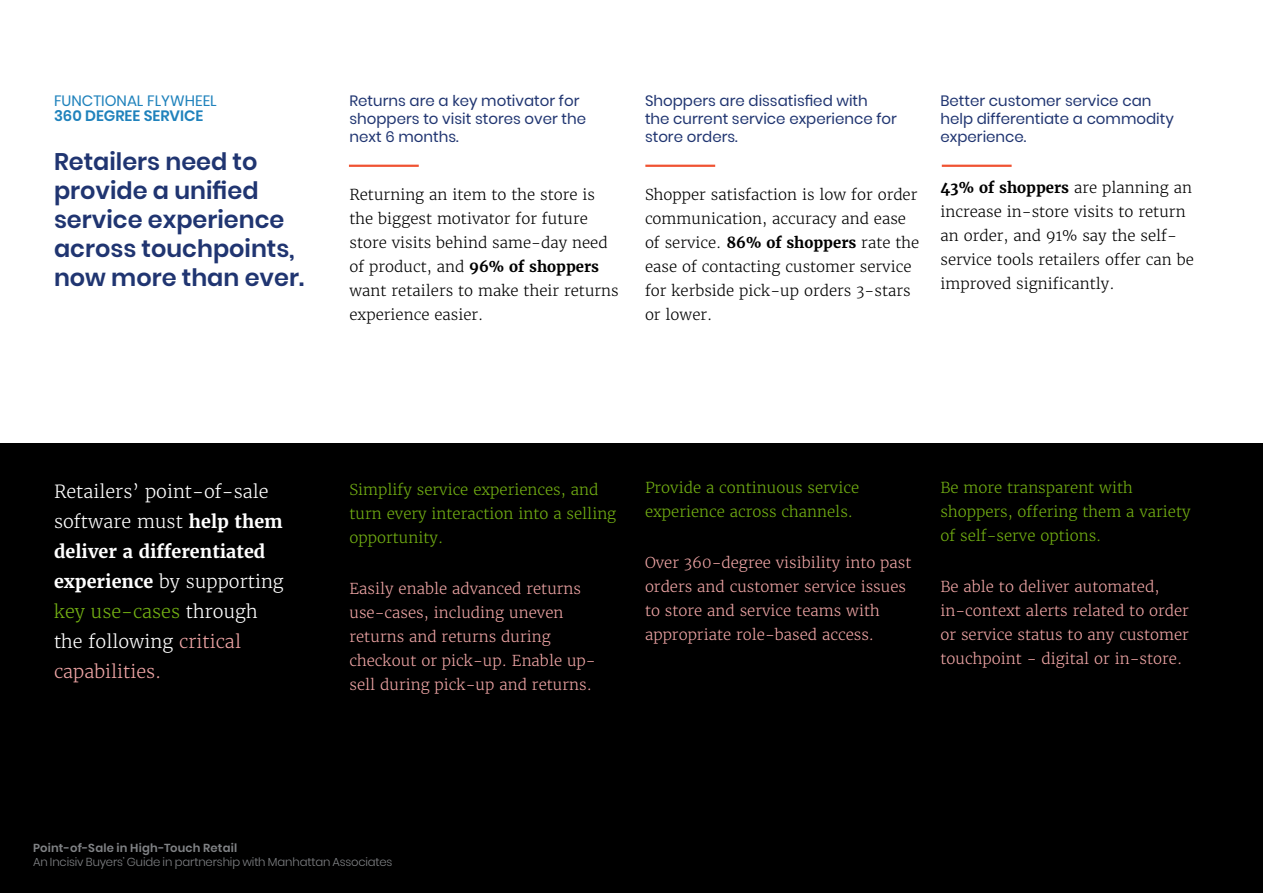
<style>
.page{position:relative;width:1263px;height:893px;background:#fff}
.page>*{position:absolute;margin:0;border:0;box-sizing:border-box;transform-origin:0 0}
.t1{font:600 24px/28.8px "Poppins";color:#203571}
.Body_Copy_Smaller{font:300 18px/30px "Merriweather";color:#fff}
.Body_Copy_Smaller-2{font:300 15px/24px "Merriweather";color:#000}
.Small_pink_text{font:300 15px/24px "Merriweather";color:#efa5a5}
.Poppins_thin_blue{font:15px/18px "Poppins";color:#203571}
.Green_Text{font:300 15px/24px "Merriweather";color:#73b013}
.t2{font:15px "Poppins";color:#1f82bc}
.t3{font:600 15px "Poppins";color:#1f82bc}
.t4{font:300 11.7px "Poppins";letter-spacing:-.015em;color:#808285}
.t5{font:600 11.7px "Poppins";letter-spacing:.02em;color:#808285}
.s1{font-weight:700}
.s2{color:#73b013}
.s3{color:#efa5a5}
</style>
<div class="page">
<div style="left:0;top:444px;width:1263px;height:449px;background:#000"></div>
<hr style="left:349px;top:165px;width:70px;height:2px;background:#f05332">
<hr style="left:645px;top:165px;width:70px;height:2px;background:#f05332">
<hr style="left:942px;top:165px;width:70px;height:2px;background:#f05332">
<p class="t2" style="left:54px;top:92px;width:164px">FUNCTIONAL FLYWHEEL</p>
<p class="t3" style="left:54px;top:107px;width:151px">360 DEGREE SERVICE</p>
<p class="t1" style="left:54px;top:148px;width:252px">Retailers need to provide a unified service experience across touchpoints, now more than ever.</p>
<p class="Poppins_thin_blue" style="left:349px;top:92px;width:238px">Returns are a key motivator for shoppers to visit stores over the next 6 months.</p>
<p class="Body_Copy_Smaller-2" style="left:349px;top:183px;width:271px">Returning an item to the store is the biggest motivator for future store visits behind same-day need of product, and <span class="s1">96% of shoppers </span>want retailers to make their returns experience easier.</p>
<p class="Poppins_thin_blue" style="left:645px;top:92px;width:253px">Shoppers are dissatisfied with<br>the current service experience for store orders.</p>
<p class="Body_Copy_Smaller-2" style="left:645px;top:183px;width:276px">Shopper satisfaction is low for order communication, accuracy and ease of service. <span class="s1">86% of shoppers</span> rate the ease of contacting customer service for kerbside pick-up orders 3-stars or lower.</p>
<p class="Poppins_thin_blue" style="left:940px;top:92px;width:235px">Better customer service can help differentiate a commodity experience.</p>
<p class="Body_Copy_Smaller-2" style="left:940px;top:176px;width:255px"><span class="s1">43% of shoppers</span> are planning an increase in-store visits to return an order, and 91% say the self&shy;service tools retailers offer can be improved significantly.</p>
<p class="Body_Copy_Smaller" style="left:54px;top:477px;width:216px">Retailers’ point-of-sale</p>
<p class="Body_Copy_Smaller" style="left:54px;top:507px;width:231px">software must <span class="s1">help them deliver a differentiated experience</span> by supporting <span class="s2">key use-cases</span> through the following <span class="s3">critical capabilities.</span></p>
<p class="Green_Text" style="left:349px;top:478px;width:268px">Simplify service experiences, and turn every interaction into a selling opportunity.</p>
<p class="Small_pink_text" style="left:349px;top:577px;width:248px">Easily enable advanced returns use-cases, including uneven returns and returns during checkout or pick-up. Enable up&shy;sell during pick-up and returns.</p>
<p class="Green_Text" style="left:645px;top:476px;width:216px">Provide a continuous service experience across channels.</p>
<p class="Small_pink_text" style="left:645px;top:551px;width:268px">Over 360-degree visibility into past orders and customer service issues to store and service teams with appropriate role-based access.</p>
<p class="Green_Text" style="left:940px;top:476px;width:252px">Be more transparent with shoppers, offering them a variety of self-serve options.</p>
<p class="Small_pink_text" style="left:940px;top:575px;width:250px">Be able to deliver automated, in-context alerts related to order or service status to any customer touchpoint - digital or in-store.</p>
<p class="t5" style="left:33px;top:841px;width:206px">Point-of-Sale in High-Touch Retail</p>
<p class="t4" style="left:33px;top:855px;width:361px">An Incisiv Buyers’ Guide in partnership with Manhattan Associates</p>
</div>
